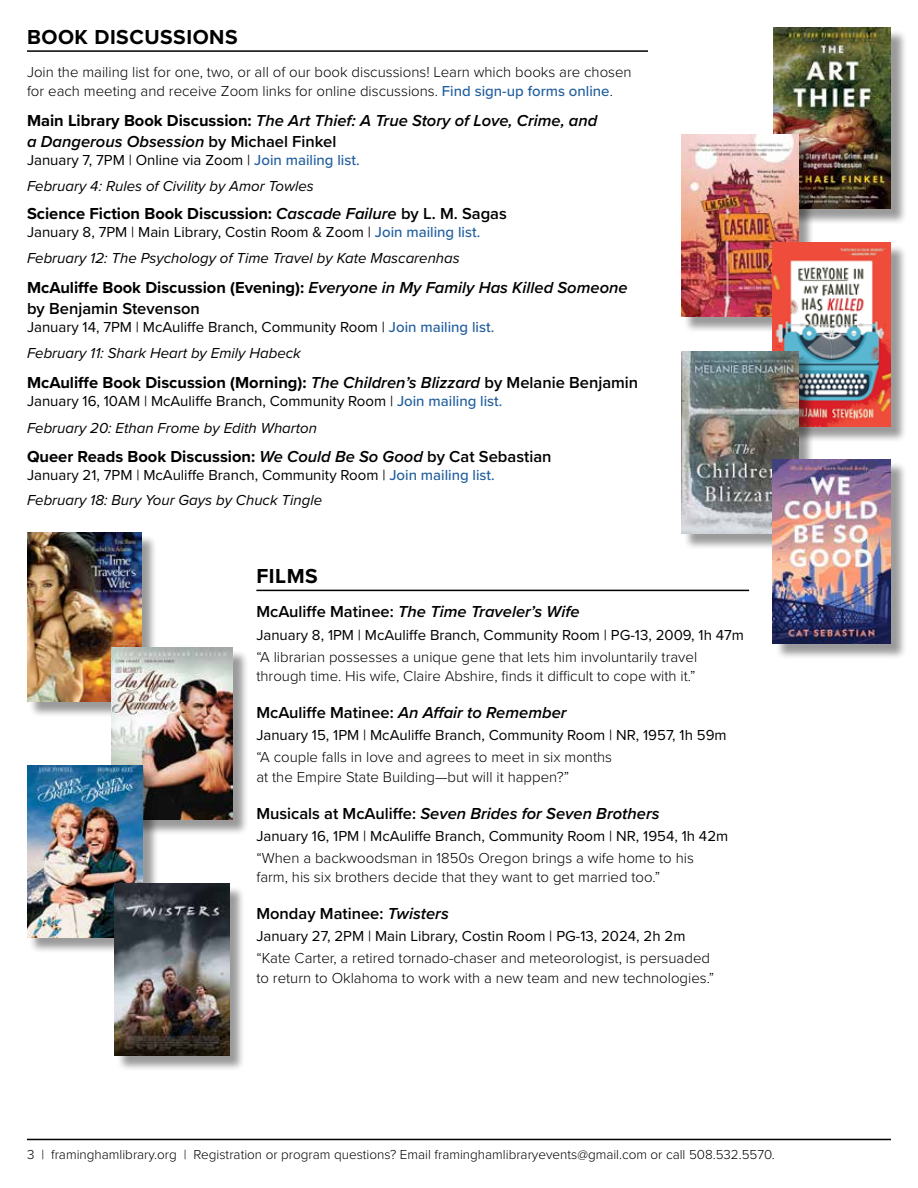
<style>
.page{position:relative;width:918px;height:1188px;background:#fff}
.page>*{position:absolute;margin:0;border:0;box-sizing:border-box;transform-origin:0 0}
.t1{font:700 21px "Proxima Nova";letter-spacing:.025em;color:#000}
.t2{font:italic 600 16.5px/21px "Proxima Nova";color:#000}
.t3{font:700 16.5px "Proxima Nova";color:#000}
.t4{font:600 16.5px "Proxima Nova";color:#000}
.t5{font:300 15px/19.5px "Proxima Nova";color:#000}
.t6{font:15px/26.2px "Proxima Nova";color:#000}
.t7{font:italic 15px/26.2px "Proxima Nova";color:#000}
.t8{font:300 13.5px "Proxima Nova";color:#000}
.s1{font-weight:500;color:#215e9e}
.s2{font-weight:700;font-style:normal}
.s3{font-style:normal}
.s4{font-weight:500;font-style:normal;color:#215e9e}
.s5{font-weight:600;font-style:italic}
.s6{font-weight:600}
.s7{font-style:italic}
</style>
<div class="page">
<div style="left:29px;top:534px;width:129px;height:184px;background:#000;opacity:.4"></div>
<img style="left:27px;top:532px;width:115px;height:170px">
<div style="left:114px;top:650px;width:135px;height:186px;background:#000;opacity:.4"></div>
<img style="left:111px;top:648px;width:122px;height:172px">
<div style="left:29px;top:768px;width:130px;height:186px;background:#000;opacity:.4"></div>
<img style="left:27px;top:766px;width:116px;height:171px">
<div style="left:117px;top:886px;width:129px;height:185px;background:#000;opacity:.4"></div>
<img style="left:115px;top:883px;width:114px;height:172px">
<div style="left:776px;top:29px;width:132px;height:196px;background:#000;opacity:.4"></div>
<img style="left:774px;top:27px;width:117px;height:182px">
<div style="left:683px;top:137px;width:132px;height:196px;background:#000;opacity:.4"></div>
<img style="left:681px;top:135px;width:117px;height:182px">
<div style="left:775px;top:245px;width:133px;height:198px;background:#000;opacity:.4"></div>
<img style="left:772px;top:242px;width:119px;height:184px">
<div style="left:683px;top:354px;width:132px;height:196px;background:#000;opacity:.4"></div>
<img style="left:681px;top:352px;width:117px;height:182px">
<div style="left:775px;top:462px;width:133px;height:198px;background:#000;opacity:.4"></div>
<img style="left:772px;top:459px;width:119px;height:184px">
<hr style="left:27px;top:1139px;width:864px;height:1px;background:#000">
<hr style="left:27px;top:50px;width:621px;height:2px;background:#000">
<hr style="left:256px;top:590px;width:493px;height:1px;background:#000">
<h1 class="t1" style="left:27px;top:21px;width:212px">BOOK DISCUSSIONS</h1>
<p class="t5" style="left:27px;top:61px;width:606px">Join the mailing list for one, two, or all of our book discussions! Learn which books are chosen for each meeting and receive Zoom links for online discussions. <span class="s1">Find sign-up forms online</span>.</p>
<p class="t2" style="left:27px;top:110px;width:572px"><span class="s2">Main Library Book Discussion:</span> The Art Thief: A True Story of Love, Crime, and a Dangerous Obsession <span class="s3">by Michael Finkel</span></p>
<p class="t7" style="left:27px;top:146px;width:334px"><span class="s3">January 7, 7PM | Online via Zoom |</span> <span class="s4">Join mailing list.<br></span>February 4: Rules of Civility by Amor Towles</p>
<p class="t3" style="left:27px;top:201px;width:481px">Science Fiction Book Discussion: <span class="s5">Cascade Failure</span> <span class="s6">by L. M. Sagas</span></p>
<p class="t7" style="left:27px;top:218px;width:455px"><span class="s3">January 8, 7PM | Main Library, Costin Room &amp; Zoom |</span> <span class="s4">Join mailing list.<br></span>February 12: The Psychology of Time Travel by Kate Mascarenhas</p>
<p class="t2" style="left:27px;top:277px;width:602px"><span class="s2">McAuliffe Book Discussion (Evening):</span> Everyone in My Family Has Killed Someone <span class="s3">by Benjamin Stevenson</span></p>
<p class="t6" style="left:27px;top:313px;width:469px">January 14, 7PM | McAuliffe Branch, Community Room | <span class="s1">Join mailing list.<br></span><span class="s7">February 11: Shark Heart by Emily Habeck</span></p>
<p class="t3" style="left:27px;top:371px;width:613px">McAuliffe Book Discussion (Morning): <span class="s5">The Children’s Blizzard</span> <span class="s6">by Melanie Benjamin</span></p>
<p class="t6" style="left:27px;top:388px;width:477px">January 16, 10AM | McAuliffe Branch, Community Room | <span class="s1">Join mailing list.<br></span><span class="s7">February 20: Ethan Frome by Edith Wharton</span></p>
<p class="t3" style="left:27px;top:445px;width:526px">Queer Reads Book Discussion: <span class="s5">We Could Be So Good</span> <span class="s6">by Cat Sebastian</span></p>
<p class="t6" style="left:27px;top:462px;width:469px;line-height:24.8px">January 21, 7PM | McAuliffe Branch, Community Room | <span class="s1">Join mailing list.<br></span><span class="s7">February 18: Bury Your Gays by Chuck Tingle</span></p>
<h1 class="t1" style="left:256px;top:560px;width:63px">FILMS</h1>
<p class="t2" style="left:256px;top:601px;width:325px"><span class="s3">McAuliffe Matinee:</span> The Time Traveler’s Wife</p>
<p class="t6" style="left:256px;top:621px;width:489px">January 8, 1PM | McAuliffe Branch, Community Room | PG-13, 2009, 1h 47m</p>
<p class="t5" style="left:256px;top:646px;width:442px">“A librarian possesses a unique gene that lets him involuntarily travel through time. His wife, Claire Abshire, finds it difficult to cope with it.”</p>
<p class="t2" style="left:256px;top:701px;width:312px"><span class="s3">McAuliffe Matinee:</span> An Affair to Remember</p>
<p class="t6" style="left:256px;top:721px;width:472px">January 15, 1PM | McAuliffe Branch, Community Room | NR, 1957, 1h 59m</p>
<p class="t5" style="left:256px;top:747px;width:357px">“A couple falls in love and agrees to meet in six months at the Empire State Building—but will it happen?”</p>
<p class="t2" style="left:256px;top:802px;width:405px"><span class="s3">Musicals at McAuliffe:</span> Seven Brides for Seven Brothers</p>
<p class="t6" style="left:256px;top:822px;width:473px">January 16, 1PM | McAuliffe Branch, Community Room | NR, 1954, 1h 42m</p>
<p class="t5" style="left:256px;top:847px;width:439px">“When a backwoodsman in 1850s Oregon brings a wife home to his farm, his six brothers decide that they want to get married too.”</p>
<p class="t4" style="left:256px;top:901px;width:194px">Monday Matinee: <span class="s7">Twisters</span></p>
<p class="t6" style="left:256px;top:923px;width:431px">January 27, 2PM | Main Library, Costin Room | PG-13, 2024, 2h 2m</p>
<p class="t5" style="left:256px;top:948px;width:459px">“Kate Carter, a retired tornado-chaser and meteorologist, is persuaded to return to Oklahoma to work with a new team and new technologies.”</p>
<p class="t8" style="left:27px;top:1145px;width:749px">3 | framinghamlibrary.org | Registration or program questions? Email framinghamlibraryevents@gmail.com or call 508.532.5570.</p>
</div>
